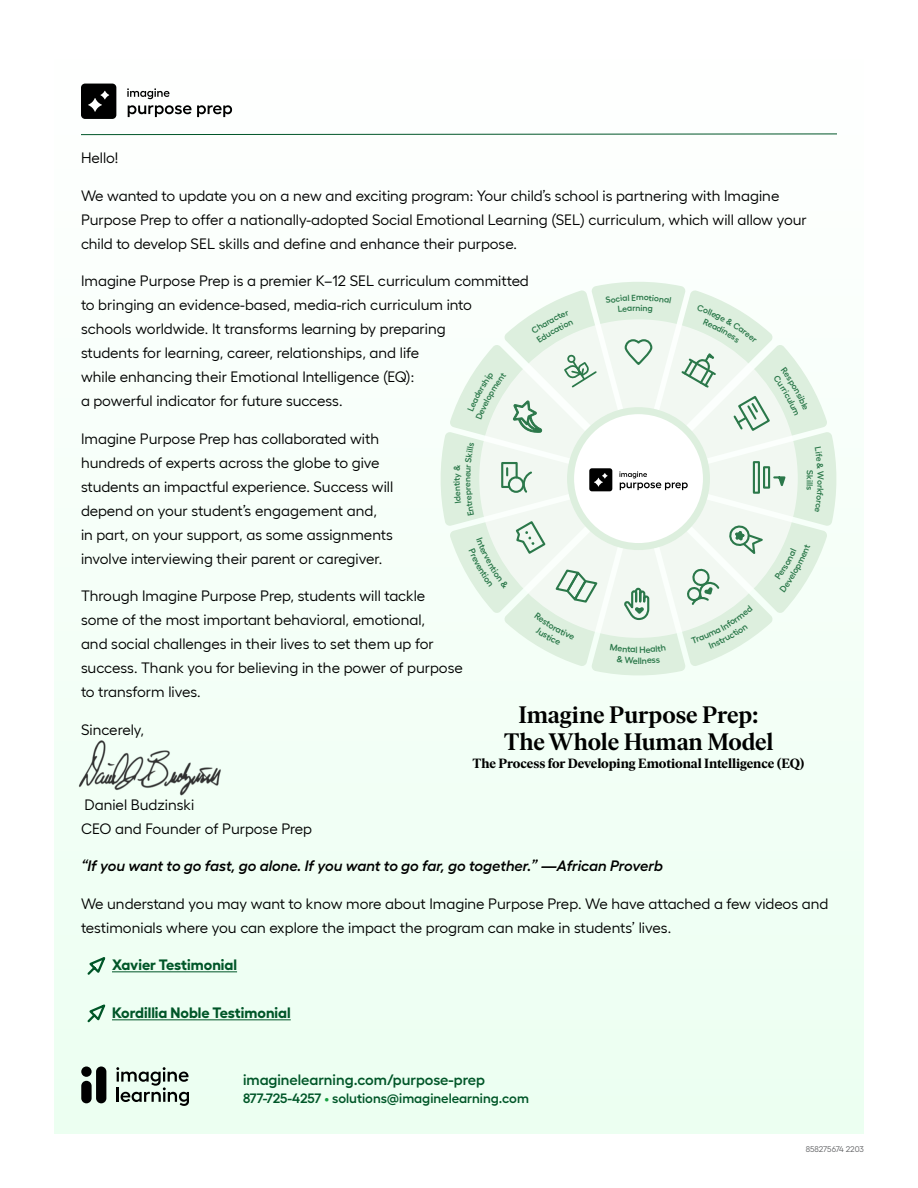
<style>
.page{position:relative;width:918px;height:1188px;background:#fff}
.page>*{position:absolute;margin:0;border:0;box-sizing:border-box;transform-origin:0 0}
.t1{font:600 23.7px/26.7px "Ivar Headline";letter-spacing:-.005em;color:#000;text-align:center}
.t2{font:15px/24px "Hellix";color:#000}
.t3{font:italic 600 15px "Hellix";color:#000}
.t4{font:700 15px "Hellix";color:#005628}
.t5{font:600 15px "Hellix";color:#005628}
.t6{font:600 13.5px "Hellix";color:#005628}
.t7{font:700 13.35px "Ivar Headline";letter-spacing:-.01em;color:#000}
.t8{font:600 9px "Hellix";color:#2b784a}
.t9{font:600 8.7px "Hellix";color:#2b784a}
.t10{font:8.25px "Hellix";letter-spacing:-.01em;color:#636466}
.s1{color:#17a041}
</style>
<div class="page">
<div style="left:54px;top:54px;width:810px;height:1080px;background:#f3fff7"></div>
<hr style="left:112px;top:971px;width:125px;height:1px;background:#005628">
<hr style="left:112px;top:1019px;width:179px;height:1px;background:#005628">
<svg style="left:81px;top:133px;width:756px;height:2px"></svg>
<svg style="left:81px;top:84px;width:35px;height:35px"></svg>
<svg style="left:127px;top:88px;width:43px;height:11px"></svg>
<svg style="left:128px;top:105px;width:104px;height:12px"></svg>
<svg style="left:441px;top:282px;width:395px;height:394px"></svg>
<div style="left:479px;top:319px;width:319px;height:319px;background:#f2f8f2;border-radius:50%"></div>
<div style="left:567px;top:407px;width:143px;height:143px;background:#ddefde;border-radius:50%"></div>
<div style="left:574px;top:414px;width:129px;height:129px;background:#fff;border-radius:50%"></div>
<svg style="left:589px;top:468px;width:23px;height:23px"></svg>
<svg style="left:619px;top:471px;width:69px;height:19px"></svg>
<svg style="left:624px;top:339px;width:29px;height:26px"></svg>
<svg style="left:681px;top:353px;width:35px;height:35px"></svg>
<div style="left:753px;top:461px;width:7px;height:33px;border:2px solid #2b784a"></div>
<div style="left:763px;top:466px;width:7px;height:23px;border:2px solid #2b784a"></div>
<svg style="left:773px;top:476px;width:13px;height:10px"></svg>
<svg style="left:729px;top:525px;width:34px;height:29px"></svg>
<svg style="left:624px;top:587px;width:26px;height:33px"></svg>
<svg style="left:555px;top:569px;width:43px;height:34px"></svg>
<svg style="left:513px;top:400px;width:29px;height:33px"></svg>
<svg style="left:564px;top:354px;width:33px;height:34px"></svg>
<svg style="left:116px;top:1067px;width:73px;height:39px"></svg>
<div style="left:96px;top:1066px;width:10px;height:37px;background:#000;border-radius:5px"></div>
<div style="left:81px;top:1081px;width:11px;height:22px;background:#000;border-radius:5px"></div>
<div style="left:81px;top:1066px;width:11px;height:11px;background:#000;border-radius:50%"></div>
<img style="left:79px;top:740px;width:142px;height:56px">
<svg style="left:87px;top:1004px;width:19px;height:19px"></svg>
<svg style="left:87px;top:957px;width:19px;height:18px"></svg>
<svg style="left:531px;top:311px;width:42px;height:32px"></svg>
<svg style="left:467px;top:372px;width:39px;height:48px"></svg>
<svg style="left:453px;top:443px;width:94px;height:145px"></svg>
<svg style="left:534px;top:613px;width:41px;height:32px"></svg>
<svg style="left:610px;top:644px;width:56px;height:20px"></svg>
<svg style="left:684px;top:568px;width:69px;height:81px"></svg>
<svg style="left:775px;top:544px;width:35px;height:48px;background:#dff0e0"></svg>
<svg style="left:807px;top:447px;width:17px;height:66px"></svg>
<svg style="left:732px;top:367px;width:76px;height:66px"></svg>
<svg style="left:697px;top:304px;width:60px;height:39px"></svg>
<svg style="left:605px;top:294px;width:66px;height:19px"></svg>
<p class="t2" style="left:81px;top:145px;width:39px">Hello!</p>
<p class="t2" style="left:81px;top:182px;width:727px">We wanted to update you on a new and exciting program: Your child’s school is partnering with Imagine<br>Purpose Prep to offer a nationally-adopted Social Emotional Learning (SEL) curriculum, which will allow your child to develop SEL skills and define and enhance their purpose.</p>
<p class="t2" style="left:81px;top:268px;width:449px">Imagine Purpose Prep is a premier K–12 SEL curriculum committed to bringing an evidence-based, media-rich curriculum into<br>schools worldwide. It transforms learning by preparing<br>students for learning, career, relationships, and life<br>while enhancing their Emotional Intelligence (EQ):<br>a powerful indicator for future success.</p>
<p class="t2" style="left:81px;top:425px;width:314px">Imagine Purpose Prep has collaborated with hundreds of experts across the globe to give students an impactful experience. Success will depend on your student’s engagement and,<br>in part, on your support, as some assignments involve interviewing their parent or caregiver.</p>
<p class="t2" style="left:81px;top:583px;width:383px">Through Imagine Purpose Prep, students will tackle some of the most important behavioral, emotional,<br>and social challenges in their lives to set them up for success. Thank you for believing in the power of purpose to transform lives.</p>
<p class="t2" style="left:81px;top:716px;width:65px">Sincerely,</p>
<p class="t9" style="left:636px;top:290px;width:9px">m</p>
<p class="t9" style="left:636px;top:301px;width:7px">n</p>
<p class="t9" style="left:817px;top:475px;width:6px;rotate:90deg">k</p>
<p class="t9" style="left:450px;top:481px;width:5px;rotate:-90deg">t</p>
<p class="t9" style="left:461px;top:482px;width:7px;rotate:-90deg">n</p>
<p class="t8" style="left:638px;top:653px;width:4px">l</p>
<h1 class="t1" style="left:504px;top:702px;width:271px">Imagine Purpose Prep:<br>The Whole Human Model</h1>
<p class="t7" style="left:473px;top:755px;width:334px">The Process for Developing Emotional Intelligence (EQ)</p>
<p class="t2" style="left:81px;top:791px;width:233px">Daniel Budzinski<br>CEO and Founder of Purpose Prep</p>
<p class="t3" style="left:81px;top:854px;width:583px">“If you want to go fast, go alone. If you want to go far, go together.” —African Proverb</p>
<p class="t2" style="left:81px;top:890px;width:749px">We understand you may want to know more about Imagine Purpose Prep. We have attached a few videos and testimonials where you can explore the impact the program can make in students’ lives.</p>
<p class="t4" style="left:112px;top:953px;width:127px">Xavier Testimonial</p>
<p class="t4" style="left:112px;top:1001px;width:180px">Kordillia Noble Testimonial</p>
<p class="t5" style="left:243px;top:1068px;width:244px">imaginelearning.com/purpose-prep</p>
<p class="t6" style="left:243px;top:1087px;width:287px">877-725-4257 <span class="s1">•</span> solutions@imaginelearning.com</p>
<p class="t10" style="left:806px;top:1143px;width:60px">858275674 2203</p>
</div>
